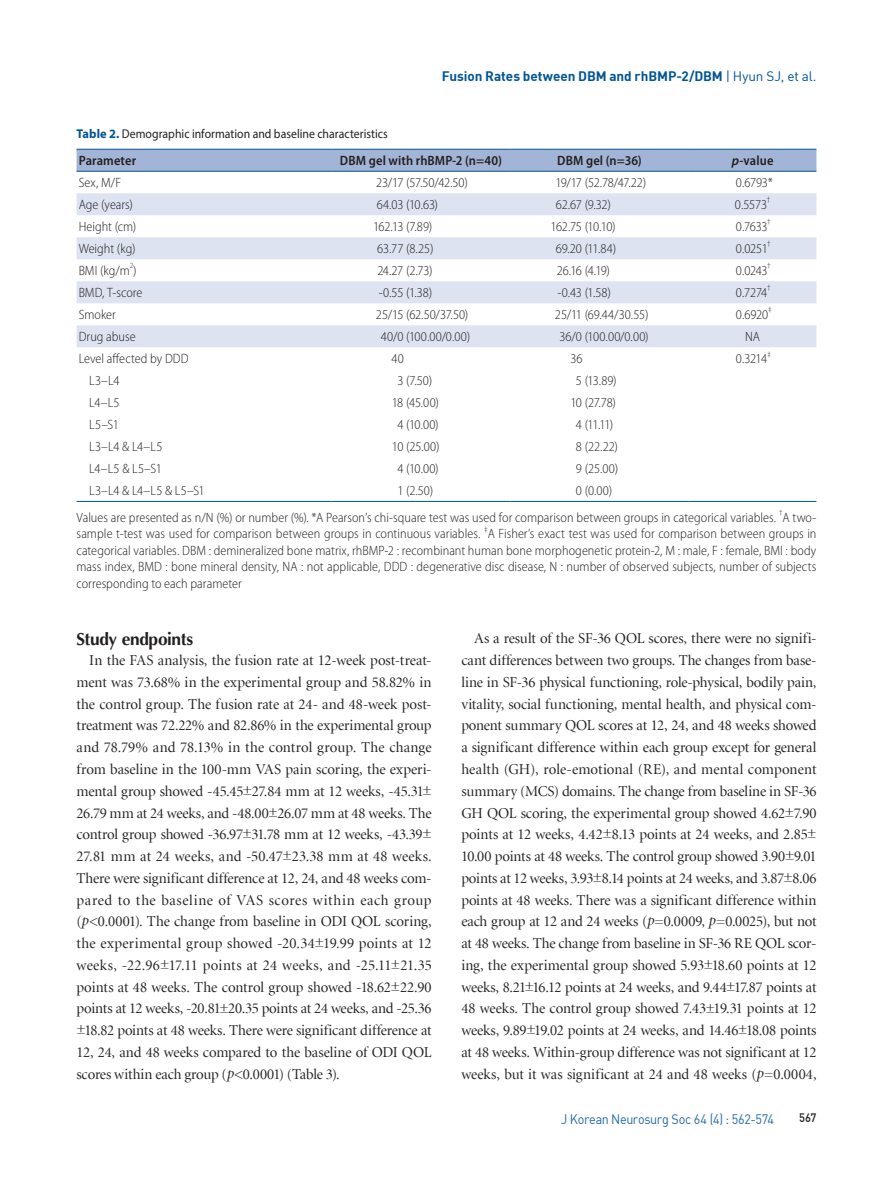
<style>
.page{position:relative;width:893px;height:1191px;background:#fff}
.page>*{position:absolute;margin:0;border:0;box-sizing:border-box;transform-origin:0 0}
.t1{font:700 17.25px "Optima";letter-spacing:-.015em;color:#231f20}
.t2{font:15px/21.8px "Minion LT Display";letter-spacing:-.005em;color:#231f20;text-align:justify}
.t3{font:300 semi-condensed 13.5px/16.5px "Myriad Pro";color:#231f20}
.t4{font:600 semi-condensed 13.5px "Myriad Pro";letter-spacing:.01em;color:#231f20}
.t5{font:700 13.5px "DIN";letter-spacing:-.005em;color:#005495}
.t6{font:13.5px "DIN";letter-spacing:-.02em;color:#2369a5;scale:.93 1}
.t7{font:300 semi-condensed 13.5px "Myriad Pro";letter-spacing:-.025em;color:#231f20}
.t8{font:12.75px "Myriad Pro";letter-spacing:.005em;color:#231f20;scale:.92 1}
.t9{font:12px "Dinmed";color:#231f20;scale:.93 1}
.t10{font:300 semi-condensed 7.8px "Myriad Pro";color:#231f20}
.s1{font-weight:400}
.s2{font-weight:700;color:#005495}
.s3{font-style:italic;font-stretch:normal}
.s4{font-family:"Minion LT";font-style:italic}
</style>
<div class="page">
<div style="left:77px;top:150px;width:739px;height:21px;background:#a3b5d6"></div>
<svg style="left:77px;top:193px;width:739px;height:154px;fill:#dde3f0"></svg>
<hr style="left:77px;top:149px;width:255px;height:1px;background:#005495">
<hr style="left:332px;top:149px;width:178px;height:1px;background:#005495">
<hr style="left:510px;top:149px;width:179px;height:1px;background:#005495">
<hr style="left:689px;top:149px;width:127px;height:1px;background:#005495">
<hr style="left:77px;top:171px;width:255px;height:1px;background:#005495">
<hr style="left:332px;top:171px;width:178px;height:1px;background:#005495">
<hr style="left:510px;top:171px;width:179px;height:1px;background:#005495">
<hr style="left:689px;top:171px;width:127px;height:1px;background:#005495">
<hr style="left:77px;top:501px;width:255px;height:1px;background:#005495">
<hr style="left:332px;top:501px;width:178px;height:1px;background:#005495">
<hr style="left:510px;top:501px;width:179px;height:1px;background:#005495">
<hr style="left:689px;top:501px;width:127px;height:1px;background:#005495">
<p class="t5" style="left:442px;top:68px;width:376px">Fusion Rates between DBM and rhBMP-2/DBM <span class="s1">| Hyun SJ, et al.</span></p>
<p class="t8" style="left:77px;top:126px;width:340px"><span class="s2">Table 2.</span> Demographic information and baseline characteristics</p>
<p class="t4" style="left:79px;top:152px;width:59px">Parameter</p>
<p class="t4" style="left:340px;top:152px;width:163px">DBM gel with rhBMP-2 (n=40)</p>
<p class="t4" style="left:557px;top:152px;width:86px">DBM gel (n=36)</p>
<p class="t4" style="left:732px;top:152px;width:43px"><span class="s3">p</span>-value</p>
<p class="t3" style="left:79px;top:174px;width:44px">Sex, M/F</p>
<p class="t3" style="left:376px;top:174px;width:93px">23/17 (57.50/42.50)</p>
<p class="t7" style="left:556px;top:174px;width:92px">19/17 (52.78/47.22)</p>
<p class="t3" style="left:736px;top:174px;width:38px">0.6793*</p>
<p class="t3" style="left:79px;top:196px;width:56px">Age (years)</p>
<p class="t3" style="left:377px;top:196px;width:63px">64.03 (10.63)</p>
<p class="t3" style="left:556px;top:196px;width:57px">62.67 (9.32)</p>
<p class="t3" style="left:735px;top:196px;width:34px">0.5573</p>
<p class="t10" style="left:767px;top:195px;width:5px">†</p>
<p class="t3" style="left:79px;top:218px;width:59px">Height (cm)</p>
<p class="t3" style="left:373px;top:218px;width:61px">162.13 (7.89)</p>
<p class="t3" style="left:551px;top:218px;width:67px">162.75 (10.10)</p>
<p class="t3" style="left:736px;top:218px;width:33px">0.7633</p>
<p class="t10" style="left:767px;top:217px;width:5px">†</p>
<p class="t3" style="left:79px;top:240px;width:59px">Weight (kg)</p>
<p class="t3" style="left:377px;top:240px;width:58px">63.77 (8.25)</p>
<p class="t3" style="left:556px;top:240px;width:62px">69.20 (11.84)</p>
<p class="t3" style="left:736px;top:240px;width:33px">0.0251</p>
<p class="t10" style="left:767px;top:239px;width:5px">†</p>
<p class="t3" style="left:79px;top:262px;width:60px">BMI (kg/m )</p>
<p class="t10" style="left:130px;top:261px;width:5px">2</p>
<p class="t3" style="left:377px;top:262px;width:57px">24.27 (2.73)</p>
<p class="t3" style="left:557px;top:262px;width:55px">26.16 (4.19)</p>
<p class="t3" style="left:736px;top:262px;width:33px">0.0243</p>
<p class="t10" style="left:767px;top:261px;width:5px">†</p>
<p class="t3" style="left:79px;top:284px;width:65px">BMD, T-score</p>
<p class="t3" style="left:379px;top:284px;width:55px">-0.55 (1.38)</p>
<p class="t3" style="left:557px;top:284px;width:55px">-0.43 (1.58)</p>
<p class="t3" style="left:736px;top:284px;width:33px">0.7274</p>
<p class="t10" style="left:767px;top:283px;width:5px">†</p>
<p class="t3" style="left:79px;top:306px;width:39px">Smoker</p>
<p class="t3" style="left:376px;top:306px;width:94px">25/15 (62.50/37.50)</p>
<p class="t3" style="left:555px;top:306px;width:95px">25/11 (69.44/30.55)</p>
<p class="t3" style="left:736px;top:306px;width:34px">0.6920</p>
<p class="t10" style="left:768px;top:305px;width:5px">‡</p>
<p class="t3" style="left:79px;top:328px;width:59px">Drug abuse</p>
<p class="t3" style="left:381px;top:328px;width:91px">40/0 (100.00/0.00)</p>
<p class="t3" style="left:560px;top:328px;width:91px">36/0 (100.00/0.00)</p>
<p class="t3" style="left:745px;top:328px;width:16px">NA</p>
<p class="t3" style="left:79px;top:350px;width:111px">Level affected by DDD</p>
<p class="t3" style="left:392px;top:350px;width:14px">40</p>
<p class="t3" style="left:570px;top:350px;width:14px">36</p>
<p class="t3" style="left:736px;top:350px;width:33px">0.3214</p>
<p class="t10" style="left:767px;top:349px;width:5px">‡</p>
<p class="t3" style="left:89px;top:372px;width:32px">L3–L4</p>
<p class="t3" style="left:397px;top:372px;width:36px">3 (7.50)</p>
<p class="t3" style="left:576px;top:372px;width:42px">5 (13.89)</p>
<p class="t3" style="left:89px;top:394px;width:32px">L4–L5</p>
<p class="t3" style="left:392px;top:394px;width:49px">18 (45.00)</p>
<p class="t3" style="left:570px;top:394px;width:47px">10 (27.78)</p>
<p class="t3" style="left:89px;top:416px;width:31px">L5–S1</p>
<p class="t3" style="left:397px;top:416px;width:43px">4 (10.00)</p>
<p class="t3" style="left:576px;top:416px;width:39px">4 (11.11)</p>
<p class="t3" style="left:89px;top:438px;width:75px">L3–L4 &amp; L4–L5</p>
<p class="t3" style="left:392px;top:438px;width:49px">10 (25.00)</p>
<p class="t3" style="left:576px;top:438px;width:44px">8 (22.22)</p>
<p class="t3" style="left:89px;top:460px;width:74px">L4–L5 &amp; L5–S1</p>
<p class="t3" style="left:397px;top:460px;width:43px">4 (10.00)</p>
<p class="t3" style="left:576px;top:460px;width:44px">9 (25.00)</p>
<p class="t3" style="left:89px;top:482px;width:117px">L3–L4 &amp; L4–L5 &amp; L5–S1</p>
<p class="t3" style="left:397px;top:482px;width:37px">1 (2.50)</p>
<p class="t3" style="left:77px;top:477px;width:701px;line-height:26.7px;text-indent:499px">0 (0.00)<br>Values are presented as n/N (%) or number (%). *A Pearson’s chi-square test was used for comparison between groups in categorical variables.</p>
<p class="t10" style="left:779px;top:508px;width:5px">†</p>
<p class="t3" style="left:782px;top:509px;width:36px">A two-</p>
<p class="t3" style="left:77px;top:525px;width:406px">sample t-test was used for comparison between groups in continuous variables.</p>
<p class="t10" style="left:484px;top:524px;width:5px">‡</p>
<p class="t3" style="left:77px;top:525px;width:741px;text-align:justify;text-indent:411px">A Fisher’s exact test was used for comparison between groups in categorical variables. DBM : demineralized bone matrix, rhBMP-2 : recombinant human bone morphogenetic protein-2, M : male, F : female, BMI : body mass index, BMD : bone mineral density, NA : not applicable, DDD : degenerative disc disease, N : number of observed subjects, number of subjects corresponding to each parameter</p>
<p class="t1" style="left:76px;top:628px;width:118px">Study endpoints</p>
<p class="t2" style="left:76px;top:650px;width:357px;text-indent:13px">In the FAS analysis, the fusion rate at 12-week post-treat&shy;ment was 73.68% in the experimental group and 58.82% in the control group. The fusion rate at 24- and 48-week post&shy;treatment was 72.22% and 82.86% in the experimental group and 78.79% and 78.13% in the control group. The change from baseline in the 100-mm VAS pain scoring, the experi&shy;mental group showed -45.45±27.84 mm at 12 weeks, -45.31± 26.79 mm at 24 weeks, and -48.00±26.07 mm at 48 weeks. The control group showed -36.97±31.78 mm at 12 weeks, -43.39± 27.81 mm at 24 weeks, and -50.47±23.38 mm at 48 weeks.<br>There were significant difference at 12, 24, and 48 weeks com&shy;pared to the baseline of VAS scores within each group (<span class="s4">p</span>&lt;0.0001). The change from baseline in ODI QOL scoring, the experimental group showed -20.34±19.99 points at 12 weeks, -22.96±17.11 points at 24 weeks, and -25.11±21.35 points at 48 weeks. The control group showed -18.62±22.90 points at 12 weeks, -20.81±20.35 points at 24 weeks, and -25.36 ±18.82 points at 48 weeks. There were significant difference at 12, 24, and 48 weeks compared to the baseline of ODI QOL scores within each group (<span class="s4">p</span>&lt;0.0001) (Table 3).</p>
<p class="t2" style="left:461px;top:628px;width:357px;text-indent:13px">As a result of the SF-36 QOL scores, there were no signifi&shy;cant differences between two groups. The changes from base&shy;line in SF-36 physical functioning, role-physical, bodily pain, vitality, social functioning, mental health, and physical com&shy;ponent summary QOL scores at 12, 24, and 48 weeks showed a significant difference within each group except for general health (GH), role-emotional (RE), and mental component summary (MCS) domains. The change from baseline in SF-36<br>GH QOL scoring, the experimental group showed 4.62±7.90 points at 12 weeks, 4.42±8.13 points at 24 weeks, and 2.85± 10.00 points at 48 weeks. The control group showed 3.90±9.01 points at 12 weeks, 3.93±8.14 points at 24 weeks, and 3.87±8.06 points at 48 weeks. There was a significant difference within each group at 12 and 24 weeks (<span class="s4">p</span>=0.0009, <span class="s4">p</span>=0.0025), but not at 48 weeks. The change from baseline in SF-36 RE QOL scor&shy;ing, the experimental group showed 5.93±18.60 points at 12 weeks, 8.21±16.12 points at 24 weeks, and 9.44±17.87 points at 48 weeks. The control group showed 7.43±19.31 points at 12 weeks, 9.89±19.02 points at 24 weeks, and 14.46±18.08 points at 48 weeks. Within-group difference was not significant at 12 weeks, but it was significant at 24 and 48 weeks (<span class="s4">p</span>=0.0004,</p>
<p class="t6" style="left:561px;top:1110px;width:230px">J Korean Neurosurg Soc 64 (4) : 562-574</p>
<p class="t9" style="left:799px;top:1109px;width:20px">567</p>
</div>
